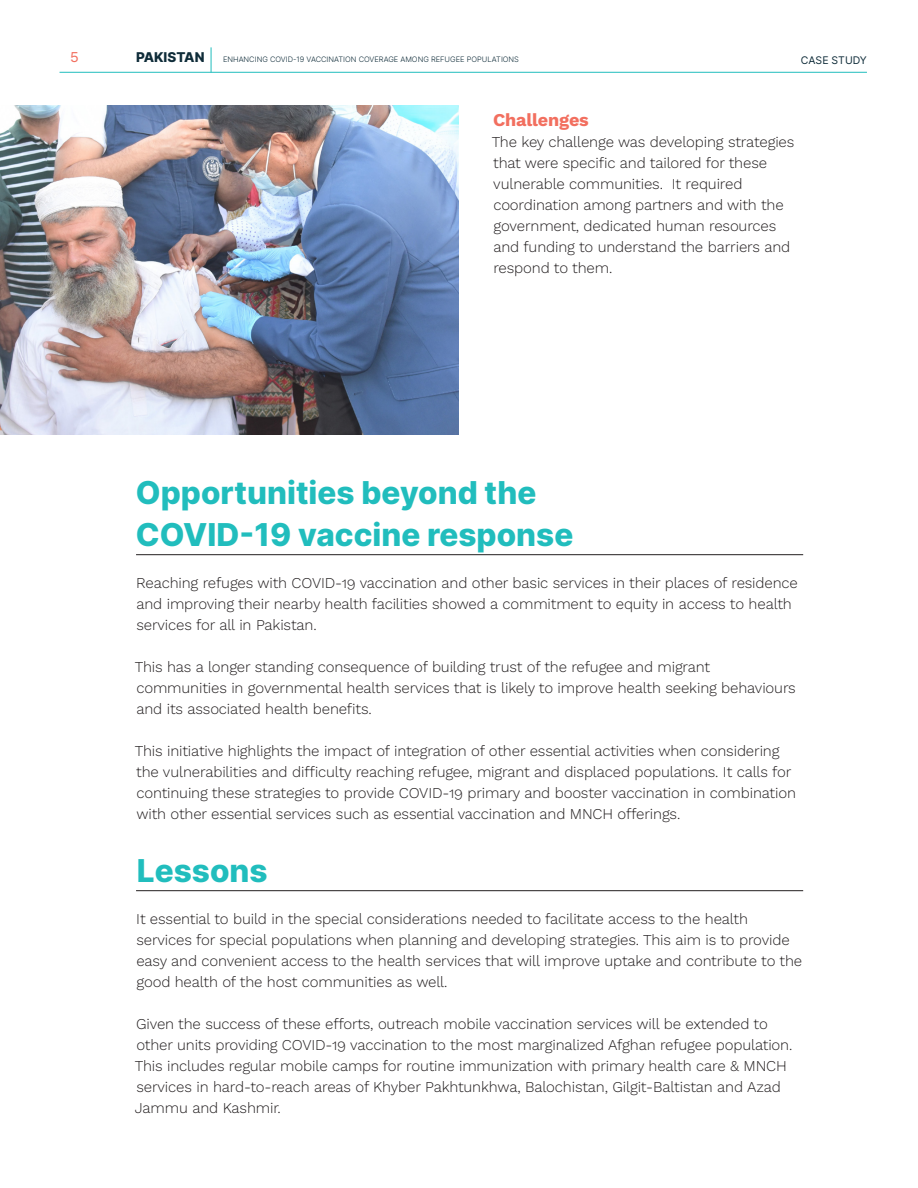
<style>
.page{position:relative;width:918px;height:1188px;background:#fff}
.page>*{position:absolute;margin:0;border:0;box-sizing:border-box;transform-origin:0 0}
.Headline_2{font:800 31.5px/42px "Inter";color:#21bdbd}
.Headline_3{font:700 18px "Work Sans";letter-spacing:-.01em;color:#f26f5f}
.Body_Text{font:300 15px/21px "Work Sans";letter-spacing:-.01em;color:#231f20}
.t1{font:15px "Work Sans";color:#f26f5f}
.t2{font:800 13.5px "Inter";color:#0f2c39}
.t3{font:10.5px "Inter";color:#0f2c39}
.t4{font:300 7.5px "Inter";color:#0f2c39}
</style>
<div class="page">
<hr style="left:60px;top:72px;width:807px;height:1px;background:#21bdbd">
<svg style="left:211px;top:47px;width:1px;height:25px"></svg>
<img style="left:0;top:105px;width:459px;height:330px">
<hr style="left:136px;top:554px;width:667px;height:1px;background:#231f20">
<hr style="left:136px;top:890px;width:667px;height:1px;background:#231f20">
<p class="t1" style="left:70px;top:45px;width:10px">5</p>
<p class="t2" style="left:136px;top:47px;width:70px">PAKISTAN</p>
<p class="t4" style="left:223px;top:54px;width:298px">ENHANCING COVID-19 VACCINATION COVERAGE AMONG REFUGEE POPULATIONS</p>
<p class="t3" style="left:801px;top:53px;width:68px">CASE STUDY</p>
<p class="Headline_3" style="left:493px;top:106px;width:97px">Challenges</p>
<p class="Body_Text" style="left:492px;top:131px;width:304px">The key challenge was developing strategies that were specific and tailored for these vulnerable communities. It required coordination among partners and with the government, dedicated human resources and funding to understand the barriers and respond to them.</p>
<p class="Headline_2" style="left:136px;top:471px;width:439px">Opportunities beyond the<br>COVID-19 vaccine response</p>
<p class="Body_Text" style="left:136px;top:572px;width:663px">Reaching refuges with COVID-19 vaccination and other basic services in their places of residence and improving their nearby health facilities showed a commitment to equity in access to health services for all in Pakistan.</p>
<p class="Body_Text" style="left:135px;top:656px;width:662px">This has a longer standing consequence of building trust of the refugee and migrant communities in governmental health services that is likely to improve health seeking behaviours and its associated health benefits.</p>
<p class="Body_Text" style="left:135px;top:740px;width:663px">This initiative highlights the impact of integration of other essential activities when considering the vulnerabilities and difficulty reaching refugee, migrant and displaced populations. It calls for continuing these strategies to provide COVID-19 primary and booster vaccination in combination with other essential services such as essential vaccination and MNCH offerings.</p>
<p class="Headline_2" style="left:137px;top:849px;width:132px">Lessons</p>
<p class="Body_Text" style="left:136px;top:908px;width:668px">It essential to build in the special considerations needed to facilitate access to the health services for special populations when planning and developing strategies. This aim is to provide easy and convenient access to the health services that will improve uptake and contribute to the good health of the host communities as well.</p>
<p class="Body_Text" style="left:135px;top:1013px;width:659px">Given the success of these efforts, outreach mobile vaccination services will be extended to other units providing COVID-19 vaccination to the most marginalized Afghan refugee population.<br>This includes regular mobile camps for routine immunization with primary health care &amp; MNCH services in hard-to-reach areas of Khyber Pakhtunkhwa, Balochistan, Gilgit-Baltistan and Azad Jammu and Kashmir.</p>
</div>
